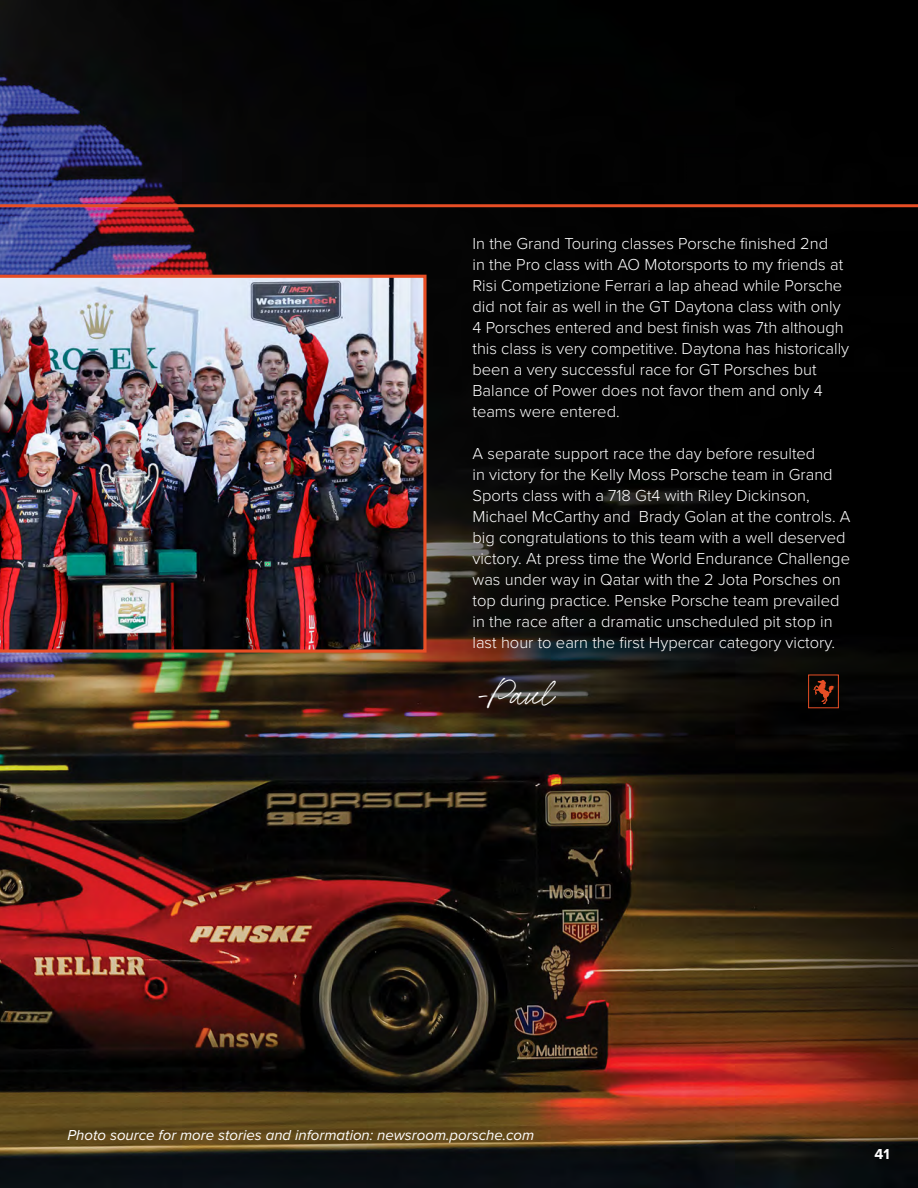
<style>
.page{position:relative;width:918px;height:1188px;background:#fff}
.page>*{position:absolute;margin:0;border:0;box-sizing:border-box;transform-origin:0 0}
.t1{font:37.5px "Miss Confidential";color:#fff}
.t2{font:300 16.5px/21px "Proxima Nova";color:#fff}
.t3{font:italic 15px "Proxima Nova";color:#fff}
.t4{font:700 15px "Proxima Nova";color:#fff}
</style>
<div class="page">
<img style="left:0;top:0;width:918px;height:1188px">
<img style="left:0;top:203px;width:918px;height:927px">
<img style="left:0;top:275px;width:427px;height:378px">
<p class="t2" style="left:472px;top:232px;width:378px">In the Grand Touring classes Porsche finished 2nd<br>in the Pro class with AO Motorsports to my friends at Risi Competizione Ferrari a lap ahead while Porsche did not fair as well in the GT Daytona class with only 4 Porsches entered and best finish was 7th although this class is very competitive. Daytona has historically been a very successful race for GT Porsches but Balance of Power does not favor them and only 4 teams were entered.</p>
<p class="t2" style="left:472px;top:442px;width:380px">A separate support race the day before resulted<br>in victory for the Kelly Moss Porsche team in Grand Sports class with a 718 Gt4 with Riley Dickinson, Michael McCarthy and Brady Golan at the controls. A big congratulations to this team with a well deserved victory. At press time the World Endurance Challenge was under way in Qatar with the 2 Jota Porsches on top during practice. Penske Porsche team prevailed in the race after a dramatic unscheduled pit stop in last hour to earn the first Hypercar category victory.</p>
<h1 class="t1" style="left:472px;top:669px;width:81px">-Paul</h1>
<p class="t3" style="left:68px;top:1124px;width:468px">Photo source for more stories and information: newsroom.porsche.com</p>
<p class="t4" style="left:874px;top:1143px;width:17px">41</p>
</div>
